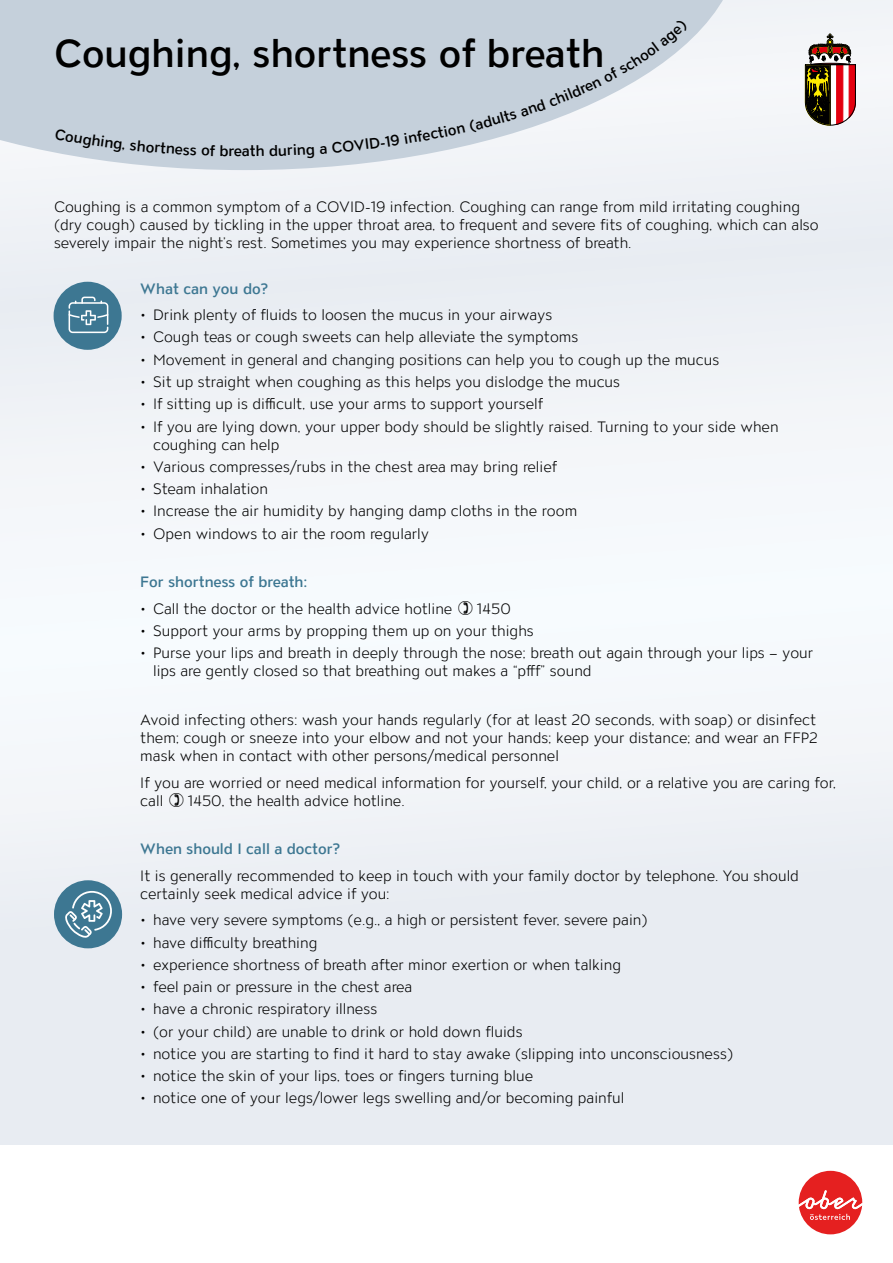
<style>
.page{position:relative;width:893px;height:1263px;background:#fff}
.page>*{position:absolute;margin:0;border:0;box-sizing:border-box;transform-origin:0 0}
.H1_h1{font:500 39px "ATC Overlook";color:#000}
.P_p_fließtext{font:300 15px/18px "ATC Overlook";color:#000}
.H2_h2{font:500 15px "ATC Overlook";color:#3d7792}
.t1{font:500 15px "ATC Overlook";color:#000}
</style>
<div class="page">
<div style="left:0;top:0;width:893px;height:1145px;background:#eff2f6"></div>
<svg style="left:0;top:0;width:723px;height:170px;fill:#c5d0db"></svg>
<svg style="left:799px;top:1171px;width:63px;height:63px"></svg>
<svg style="left:805px;top:34px;width:51px;height:91px"></svg>
<div style="left:54px;top:282px;width:68px;height:68px;background:#3d7792;border-radius:50%"></div>
<svg style="left:68px;top:297px;width:40px;height:36px"></svg>
<div style="left:54px;top:880px;width:68px;height:68px;background:#3d7792;border-radius:50%"></div>
<svg style="left:65px;top:891px;width:47px;height:47px"></svg>
<div style="left:55px;top:128px;width:69px;height:24px;background:#c5d0db"></div>
<svg style="left:130px;top:140px;width:66px;height:15px"></svg>
<svg style="left:202px;top:144px;width:13px;height:12px"></svg>
<svg style="left:221px;top:145px;width:13px;height:11px"></svg>
<svg style="left:257px;top:144px;width:57px;height:14px"></svg>
<svg style="left:320px;top:19px;width:369px;height:135px"></svg>
<h1 class="H1_h1" style="left:54px;top:31px;width:552px">Coughing, shortness of breath</h1>
<p class="t1" style="left:234px;top:142px;width:23px">eat</p>
<p class="P_p_fließtext" style="left:54px;top:198px;width:766px">Coughing is a common symptom of a COVID-19 infection. Coughing can range from mild irritating coughing (dry cough) caused by tickling in the upper throat area, to frequent and severe fits of coughing, which can also severely impair the night’s rest. Sometimes you may experience shortness of breath.</p>
<h2 class="H2_h2" style="left:140px;top:280px;width:129px">What can you do?</h2>
<p class="P_p_fließtext" style="left:140px;top:307px;width:414px">• Drink plenty of fluids to loosen the mucus in your airways</p>
<p class="P_p_fließtext" style="left:140px;top:329px;width:440px">• Cough teas or cough sweets can help alleviate the symptoms</p>
<p class="P_p_fließtext" style="left:140px;top:351px;width:581px">• Movement in general and changing positions can help you to cough up the mucus</p>
<p class="P_p_fließtext" style="left:140px;top:373px;width:481px">• Sit up straight when coughing as this helps you dislodge the mucus</p>
<p class="P_p_fließtext" style="left:140px;top:396px;width:404px">• If sitting up is difficult, use your arms to support yourself</p>
<p class="P_p_fließtext" style="left:153px;top:418px;width:627px;text-indent:-13px">• If you are lying down, your upper body should be slightly raised. Turning to your side when coughing can help</p>
<p class="P_p_fließtext" style="left:140px;top:458px;width:418px">• Various compresses/rubs in the chest area may bring relief</p>
<p class="P_p_fließtext" style="left:140px;top:480px;width:129px">• Steam inhalation</p>
<p class="P_p_fließtext" style="left:140px;top:503px;width:438px">• Increase the air humidity by hanging damp cloths in the room</p>
<p class="P_p_fließtext" style="left:140px;top:525px;width:290px">• Open windows to air the room regularly</p>
<h2 class="H2_h2" style="left:140px;top:573px;width:169px">For shortness of breath:</h2>
<p class="P_p_fließtext" style="left:140px;top:600px;width:314px">• Call the doctor or the health advice hotline</p>
<p class="P_p_fließtext" style="left:477px;top:600px;width:36px">1450</p>
<p class="P_p_fließtext" style="left:140px;top:622px;width:395px">• Support your arms by propping them up on your thighs</p>
<p class="P_p_fließtext" style="left:153px;top:645px;width:662px;text-indent:-13px">• Purse your lips and breath in deeply through the nose; breath out again through your lips – your lips are gently closed so that breathing out makes a “pfff” sound</p>
<p class="P_p_fließtext" style="left:140px;top:711px;width:679px;text-align:justify">Avoid infecting others: wash your hands regularly (for at least 20 seconds, with soap) or disinfect them; cough or sneeze into your elbow and not your hands; keep your distance; and wear an FFP2 mask when in contact with other persons/medical personnel</p>
<p class="P_p_fließtext" style="left:140px;top:774px;width:697px">If you are worried or need medical information for yourself, your child, or a relative you are caring for, call</p>
<p class="P_p_fließtext" style="left:188px;top:792px;width:218px">1450, the health advice hotline.</p>
<h2 class="H2_h2" style="left:140px;top:840px;width:201px">When should I call a doctor?</h2>
<p class="P_p_fließtext" style="left:140px;top:867px;width:660px">It is generally recommended to keep in touch with your family doctor by telephone. You should certainly seek medical advice if you:</p>
<p class="P_p_fließtext" style="left:140px;top:912px;width:509px">• have very severe symptoms (e.g., a high or persistent fever, severe pain)</p>
<p class="P_p_fließtext" style="left:140px;top:934px;width:179px">• have difficulty breathing</p>
<p class="P_p_fließtext" style="left:140px;top:956px;width:482px">• experience shortness of breath after minor exertion or when talking</p>
<p class="P_p_fließtext" style="left:140px;top:979px;width:273px">• feel pain or pressure in the chest area</p>
<p class="P_p_fließtext" style="left:140px;top:1001px;width:239px">• have a chronic respiratory illness</p>
<p class="P_p_fließtext" style="left:140px;top:1023px;width:384px">• (or your child) are unable to drink or hold down fluids</p>
<p class="P_p_fließtext" style="left:140px;top:1045px;width:594px">• notice you are starting to find it hard to stay awake (slipping into unconsciousness)</p>
<p class="P_p_fließtext" style="left:140px;top:1068px;width:394px">• notice the skin of your lips, toes or fingers turning blue</p>
<p class="P_p_fließtext" style="left:140px;top:1090px;width:486px">• notice one of your legs/lower legs swelling and/or becoming painful</p>
</div>
